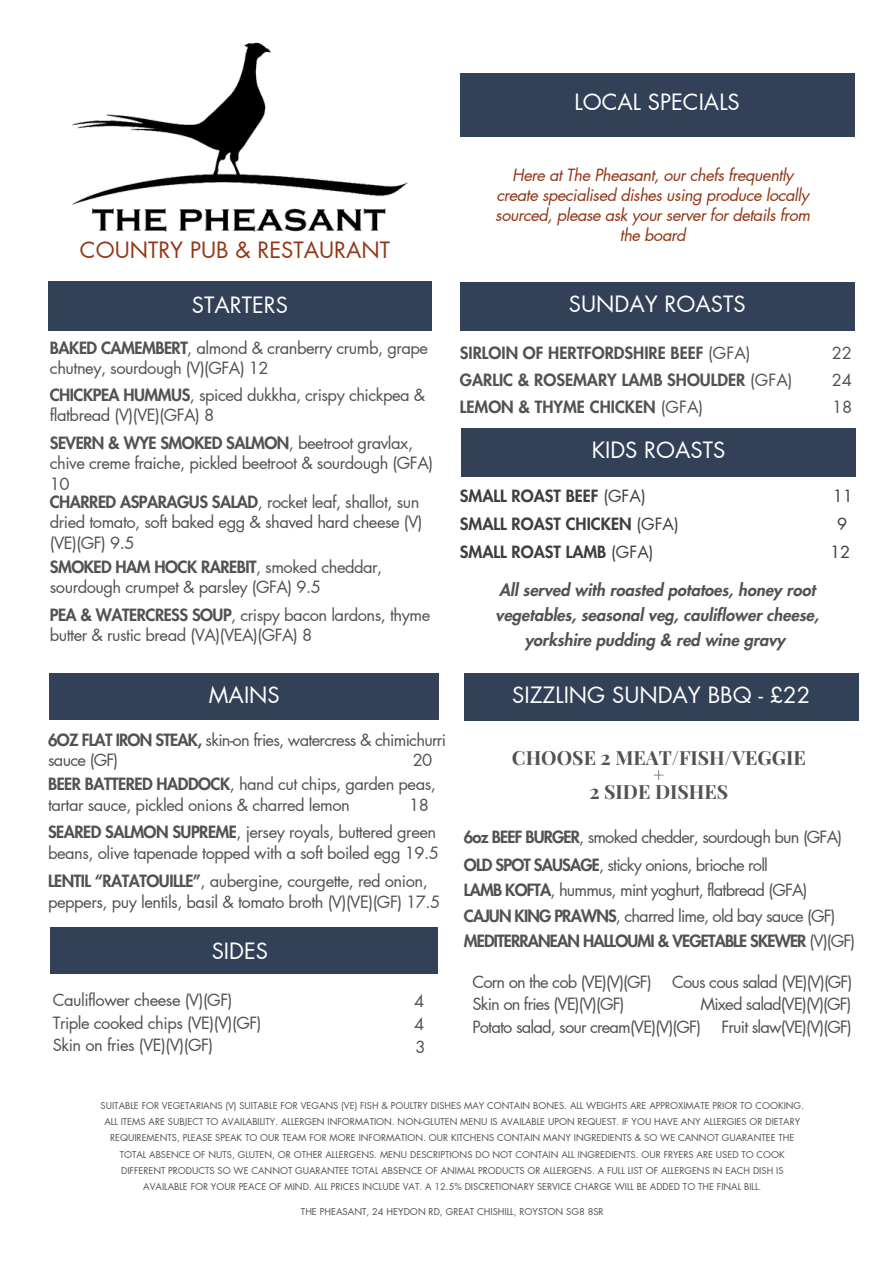
<style>
.page{position:relative;width:894px;height:1264px;background:#fff}
.page>*{position:absolute;margin:0;border:0;box-sizing:border-box;transform-origin:0 0}
.t1{font:21.9px "Futura LT Pro";color:#fff}
.t2{font:21.9px "Futura LT Pro";color:#943616}
.t3{font:21.9px "Futura LT Pro";color:#fdfdfd}
.t4{font:700 19.5px/16.8px "Playfair Display";color:#525252;text-align:center}
.t5{font:16.5px/20.2px "Futura LT Pro";letter-spacing:-.03em;color:#525252}
.t6{font:16.5px/22.5px "Futura LT Pro";letter-spacing:-.05em;color:#525252}
.t7{font:italic 16.5px/20.2px "Futura LT Pro";letter-spacing:-.03em;color:#943616;text-align:center}
.t8{font:italic 800 16.5px/24.8px "Futura LT Pro";color:#525252;text-align:center}
.t9{font:800 16.5px "Futura LT Pro";color:#525252}
.t10{font:800 16.5px "Futura LT Pro";color:#3e3e3e}
.t11{font:800 16.5px "Futura LT Pro";letter-spacing:-.05em;color:#525252}
.t12{font:16.5px "Futura LT Pro";color:#3e3e3e}
.t13{font:9.3px/16.2px "Futura LT Pro";color:#525252;text-align:center}
.s1{font-weight:800}
.s2{font-weight:400}
</style>
<div class="page">
<div style="left:48px;top:282px;width:383px;height:49px;background:#324158"></div>
<div style="left:50px;top:927px;width:387px;height:47px;background:#324158"></div>
<img style="left:72px;top:42px;width:336px;height:190px">
<div style="left:50px;top:673px;width:389px;height:47px;background:#324158"></div>
<div style="left:460px;top:73px;width:394px;height:64px;background:#324158"></div>
<div style="left:460px;top:282px;width:394px;height:49px;background:#324158"></div>
<div style="left:464px;top:673px;width:394px;height:48px;background:#324158"></div>
<div style="left:461px;top:429px;width:394px;height:48px;background:#324158"></div>
<h5 class="t2" style="left:80px;top:240px;width:311px">COUNTRY PUB &amp; RESTAURANT</h5>
<h5 class="t1" style="left:574px;top:92px;width:167px">LOCAL SPECIALS</h5>
<h5 class="t7" style="left:495px;top:165px;width:316px">Here at The Pheasant, our chefs frequently create specialised dishes using produce locally sourced, please ask your server for details from the board</h5>
<h5 class="t1" style="left:570px;top:283px;width:167px">LOCAL SPECIALS</h5>
<h5 class="t1" style="left:192px;top:295px;width:98px">STARTERS</h5>
<h5 class="t1" style="left:568px;top:293px;width:178px">SUNDAY ROASTS</h5>
<p class="t5" style="left:50px;top:338px;width:379px"><span class="s1">BAKED CAMEMBERT</span>, almond &amp; cranberry crumb, grape chutney, sourdough (V)(GFA) 12</p>
<p class="t5" style="left:50px;top:385px;width:377px"><span class="s1">CHICKPEA HUMMUS</span>, spiced dukkha, crispy chickpea &amp; flatbread (V)(VE)(GFA) 8</p>
<p class="t5" style="left:50px;top:433px;width:384px"><span class="s1">SEVERN &amp; WYE SMOKED SALMON</span>, beetroot gravlax, chive creme fraiche, pickled beetroot &amp; sourdough (GFA)<br>10</p>
<h1 class="t5" style="left:50px;top:492px;width:374px"><span class="s1">CHARRED ASPARAGUS SALAD</span>, rocket leaf, shallot, sun dried tomato, soft baked egg &amp; shaved hard cheese (V) (VE)(GF) 9.5</h1>
<h1 class="t5" style="left:50px;top:557px;width:334px"><span class="s1">SMOKED HAM HOCK RAREBIT</span>, smoked cheddar, sourdough crumpet &amp; parsley (GFA) 9.5</h1>
<h5 class="t5" style="left:50px;top:605px;width:382px"><span class="s1">PEA &amp; WATERCRESS SOUP</span>, crispy bacon lardons, thyme butter &amp; rustic bread (VA)(VEA)(GFA) 8</h5>
<h1 class="t1" style="left:209px;top:684px;width:72px">MAINS</h1>
<h3 class="t5" style="left:48px;top:730px;width:399px"><span class="s1">6OZ FLAT IRON STEAK,</span> skin-on fries, watercress &amp; chimichurri sauce (GF)</h3>
<h3 class="t5" style="left:412px;top:750px;width:21px">20</h3>
<h1 class="t5" style="left:48px;top:775px;width:389px"><span class="s1">BEER BATTERED HADDOCK</span>, hand cut chips, garden peas, tartar sauce, pickled onions &amp; charred lemon</h1>
<h1 class="t5" style="left:409px;top:795px;width:21px">18</h1>
<h1 class="t5" style="left:48px;top:822px;width:392px"><span class="s1">SEARED SALMON SUPREME</span>, jersey royals, buttered green beans, olive tapenade topped with a soft boiled egg 19.5</h1>
<h3 class="t5" style="left:48px;top:871px;width:394px"><span class="s1">LENTIL “RATATOUILLE”</span>, aubergine, courgette, red onion, peppers, puy lentils, basil &amp; tomato broth (V)(VE)(GF) 17.5</h3>
<h5 class="t3" style="left:212px;top:941px;width:58px">SIDES</h5>
<h5 class="t5" style="left:53px;top:989px;width:210px;line-height:22.5px">Cauliflower cheese (V)(GF)<br>Triple cooked chips (VE)(V)(GF)<br>Skin on fries (VE)(V)(GF)</h5>
<h5 class="t5" style="left:414px;top:991px;width:12px">4</h5>
<p class="t5" style="left:414px;top:1014px;width:12px">4</p>
<p class="t5" style="left:415px;top:1037px;width:12px">3</p>
<h1 class="t9" style="left:460px;top:345px;width:292px">SIRLOIN OF HERTFORDSHIRE BEEF <span class="s2">(GFA)</span></h1>
<h1 class="t5" style="left:831px;top:343px;width:22px">22</h1>
<h5 class="t9" style="left:460px;top:399px;width:245px">LEMON &amp; THYME CHICKEN <span class="s2">(GFA)</span></h5>
<h5 class="t5" style="left:831px;top:397px;width:22px">18</h5>
<h3 class="t9" style="left:460px;top:373px;width:334px">GARLIC &amp; ROSEMARY LAMB SHOULDER <span class="s2">(GFA)</span></h3>
<h3 class="t5" style="left:831px;top:371px;width:22px">24</h3>
<h5 class="t1" style="left:591px;top:440px;width:135px">KIDS ROASTS</h5>
<h3 class="t10" style="left:460px;top:488px;width:187px">SMALL ROAST BEEF <span class="s2">(GFA)</span></h3>
<h3 class="t12" style="left:832px;top:488px;width:22px">11</h3>
<h3 class="t10" style="left:460px;top:516px;width:220px">SMALL ROAST CHICKEN <span class="s2">(GFA)</span></h3>
<h3 class="t12" style="left:837px;top:516px;width:12px">9</h3>
<h3 class="t10" style="left:460px;top:545px;width:195px">SMALL ROAST LAMB <span class="s2">(GFA)</span></h3>
<h3 class="t12" style="left:829px;top:545px;width:22px">12</h3>
<h5 class="t8" style="left:495px;top:578px;width:324px">All served with roasted potatoes, honey root vegetables, seasonal veg, cauliflower cheese, yorkshire pudding &amp; red wine gravy</h5>
<h3 class="t1" style="left:512px;top:684px;width:299px">SIZZLING SUNDAY BBQ - £22</h3>
<h5 class="t4" style="left:512px;top:748px;width:295px">CHOOSE 2 MEAT/FISH/VEGGIE +<br>2 SIDE DISHES</h5>
<h4 class="t6" style="left:464px;top:826px;width:379px"><span class="s1">6oz BEEF BURGER</span>, smoked chedder, sourdough bun (GFA)</h4>
<h1 class="t6" style="left:464px;top:854px;width:305px"><span class="s1">OLD SPOT SAUSAGE</span>, sticky onions, brioche roll</h1>
<h1 class="t6" style="left:464px;top:878px;width:345px"><span class="s1">LAMB KOFTA</span>, hummus, mint yoghurt, flatbread (GFA)</h1>
<h2 class="t11" style="left:464px;top:933px;width:393px">MEDITERRANEAN HALLOUMI &amp; VEGETABLE SKEWER <span class="s2">(V)(GF)</span></h2>
<h5 class="t6" style="left:472px;top:971px;width:381px">Corn on the cob (VE)(V)(GF) Cous cous salad (VE)(V)(GF)<br>Skin on fries (VE)(V)(GF)</h5>
<h5 class="t6" style="left:464px;top:905px;width:373px"><span class="s1">CAJUN KING PRAWNS</span>, charred lime, old bay sauce (GF)</h5>
<h5 class="t6" style="left:472px;top:993px;width:381px;text-align:right">Mixed salad(VE)(V)(GF)<br>Potato salad, sour cream(VE)(V)(GF) Fruit slaw(VE)(V)(GF)</h5>
<h5 class="t13" style="left:101px;top:1097px;width:704px">SUITABLE FOR VEGETARIANS (V) SUITABLE FOR VEGANS (VE) FISH &amp; POULTRY DISHES MAY CONTAIN BONES. ALL WEIGHTS ARE APPROXIMATE PRIOR TO COOKING.<br>ALL ITEMS ARE SUBJECT TO AVAILABILITY. ALLERGEN INFORMATION. NON-GLUTEN MENU IS AVAILABLE UPON REQUEST. IF YOU HAVE ANY ALLERGIES OR DIETARY REQUIREMENTS, PLEASE SPEAK TO OUR TEAM FOR MORE INFORMATION. OUR KITCHENS CONTAIN MANY INGREDIENTS &amp; SO WE CANNOT GUARANTEE THE TOTAL ABSENCE OF NUTS, GLUTEN, OR OTHER ALLERGENS. MENU DESCRIPTIONS DO NOT CONTAIN ALL INGREDIENTS. OUR FRYERS ARE USED TO COOK DIFFERENT PRODUCTS SO WE CANNOT GUARANTEE TOTAL ABSENCE OF ANIMAL PRODUCTS OR ALLERGENS. A FULL LIST OF ALLERGENS IN EACH DISH IS AVAILABLE FOR YOUR PEACE OF MIND. ALL PRICES INCLUDE VAT. A 12.5% DISCRETIONARY SERVICE CHARGE WILL BE ADDED TO THE FINAL BILL.</h5>
<h1 class="t13" style="left:301px;top:1203px;width:304px">THE PHEASANT, 24 HEYDON RD, GREAT CHISHILL, ROYSTON SG8 8SR</h1>
</div>
